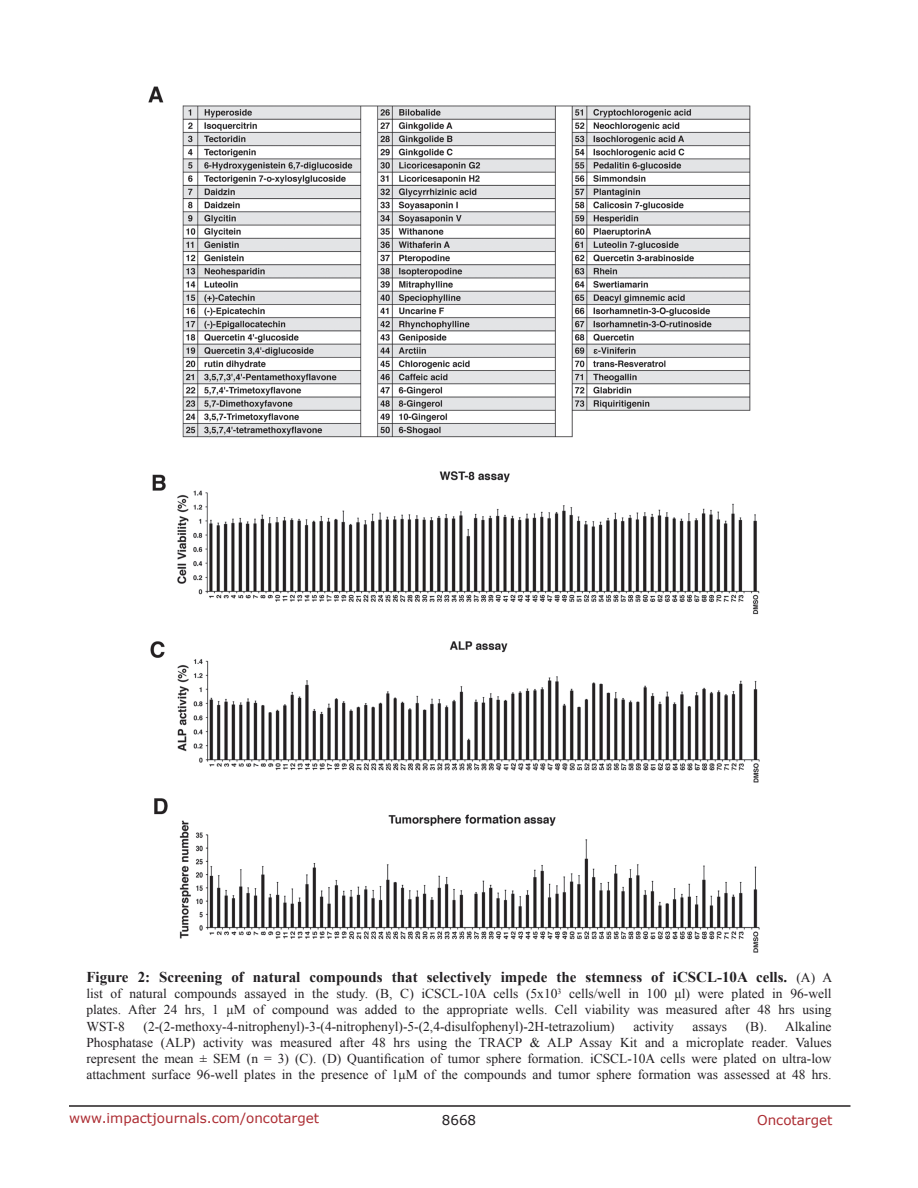
<style>
.page{position:relative;width:918px;height:1188px;background:#fff}
.page>*{position:absolute;margin:0;border:0;box-sizing:border-box;transform-origin:0 0}
.FigureText{font:700 15px "Times New Roman";color:#221f22}
.FigureText-2{font:13.5px/16.2px "Times New Roman";color:#221f22;text-align:justify}
.t1{font:13.5px "Verdana";color:#ac2b31}
.t2{font:13.5px "Verdana";color:#221f22}
.s1{font-weight:400;font-size:13.5px}
</style>
<div class="page">
<hr style="left:69px;top:1105px;width:781px;height:2px;background:#231f20">
<img style="left:148px;top:86px;width:612px;height:867px">
<p class="FigureText" style="left:86px;top:967px;width:747px">Figure 2: Screening of natural compounds that selectively impede the stemness of iCSCL-10A cells. <span class="s1">(A) A</span></p>
<p class="FigureText-2" style="left:86px;top:985px;width:747px">list of natural compounds assayed in the study. (B, C) iCSCL-10A cells (5x10<sup>3</sup> cells/well in 100 μl) were plated in 96-well plates. After 24 hrs, 1 μM of compound was added to the appropriate wells. Cell viability was measured after 48 hrs using WST-8</p>
<p class="FigureText-2" style="left:86px;top:1018px;width:747px;text-indent:699px">Alkaline Phosphatase (ALP) activity was measured after 48 hrs using the TRACP &amp; ALP Assay Kit and a microplate reader. Values represent the mean ± SEM (n = 3) (C). (D) Quantification of tumor sphere formation. iCSCL-10A cells were plated on ultra-low attachment surface 96-well plates in the presence of 1μM of the compounds and tumor sphere formation was assessed at 48 hrs.</p>
<p class="FigureText-2" style="left:144px;top:1018px;width:473px">(2-(2-methoxy-4-nitrophenyl)-3-(4-nitrophenyl)-5-(2,4-disulfophenyl)-2H-tetrazolium)</p>
<p class="FigureText-2" style="left:633px;top:1018px;width:42px">activity</p>
<p class="FigureText-2" style="left:693px;top:1018px;width:36px">assays</p>
<p class="FigureText-2" style="left:746px;top:1018px;width:23px">(B).</p>
<p class="t1" style="left:69px;top:1109px;width:252px">www.impactjournals.com/oncotarget</p>
<p class="t2" style="left:442px;top:1111px;width:36px">8668</p>
<p class="t1" style="left:757px;top:1111px;width:77px">Oncotarget</p>
</div>
